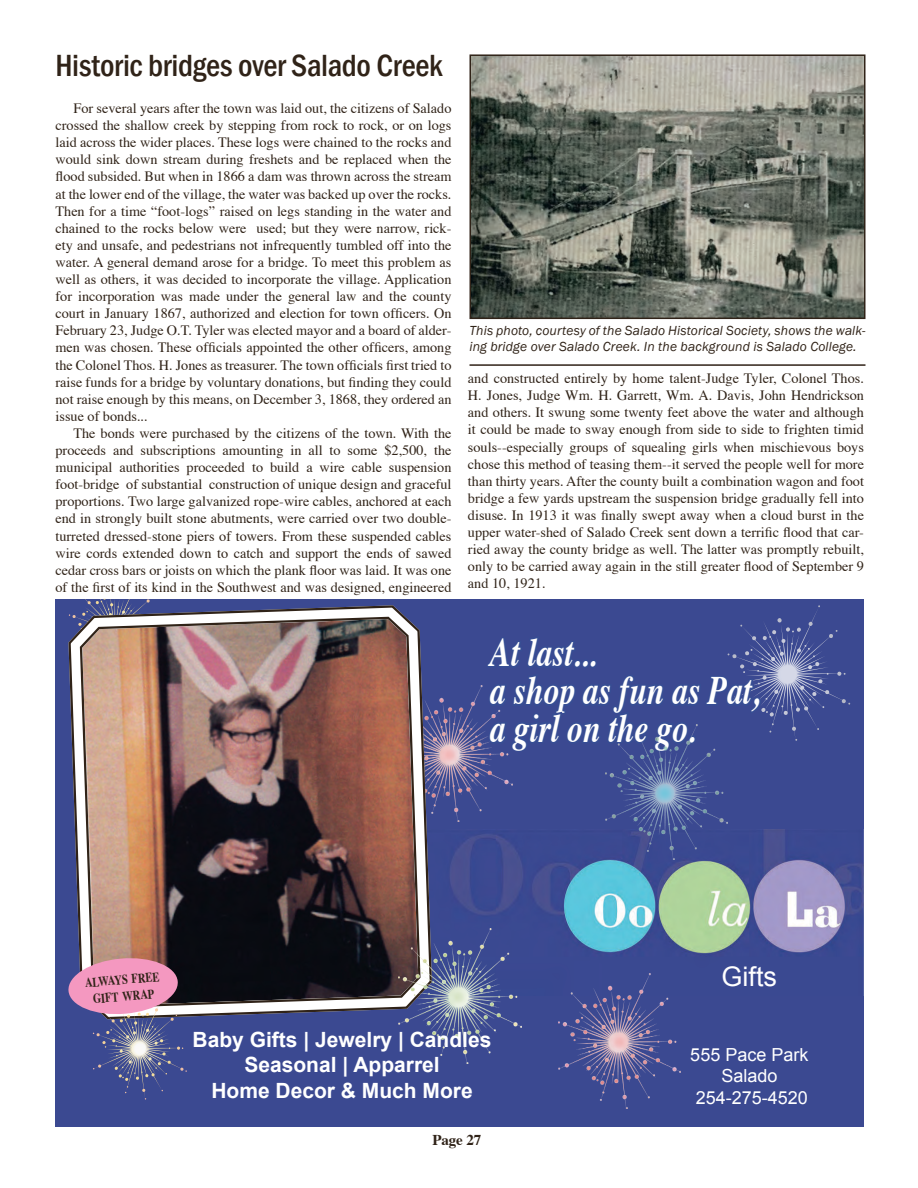
<style>
.page{position:relative;width:918px;height:1188px;background:#fff}
.page>*{position:absolute;margin:0;border:0;box-sizing:border-box;transform-origin:0 0}
.t1{font:italic 700 40.35px/37.8px "Times";color:#fff;scale:.78 1}
.t2{font:500 condensed 31.5px "Franklin Gothic";letter-spacing:-.01em;color:#302318}
.t3{font:27px "Arial";color:#fff}
.t4{font:700 21px/25.2px "Arial";color:#fff;text-align:center}
.t5{font:18px/21.6px "Arial";color:#fff;text-align:center}
.t6{font:700 15px "Times";letter-spacing:-.005em;color:#302318}
.t7{font:14.25px/17.1px "Times";color:#302318;text-align:justify}
.t8{font:italic 13.5px/16.2px "Franklin Gothic";letter-spacing:.01em;color:#302318}
.t9{font:700 13.5px/16.5px "Times";color:#302318;text-align:center;scale:.78 1}
</style>
<div class="page">
<div style="left:56px;top:599px;width:808px;height:527px;background:#3b4991"></div>
<img style="left:450px;top:830px;width:414px;height:166px">
<img style="left:444px;top:686px;width:68px;height:135px">
<svg style="left:485px;top:605px;width:334px;height:149px"></svg>
<svg style="left:439px;top:745px;width:20px;height:20px"></svg>
<img style="left:558px;top:973px;width:123px;height:136px">
<svg style="left:610px;top:1032px;width:19px;height:20px"></svg>
<svg style="left:68px;top:614px;width:366px;height:314px"></svg>
<img style="left:78px;top:599px;width:345px;height:501px">
<svg style="left:68px;top:956px;width:111px;height:98px"></svg>
<img style="left:398px;top:928px;width:123px;height:135px">
<svg style="left:448px;top:987px;width:20px;height:20px"></svg>
<img style="left:605px;top:724px;width:123px;height:136px">
<svg style="left:655px;top:784px;width:20px;height:19px"></svg>
<hr style="left:470px;top:364px;width:396px;height:2px;background:#302318">
<img style="left:473px;top:57px;width:390px;height:259px">
<div style="left:470px;top:54px;width:396px;height:265px;border:2px solid #302318"></div>
<p class="t2" style="left:56px;top:45px;width:389px">Historic bridges over Salado Creek</p>
<p class="t7" style="left:56px;top:101px;width:398px;text-indent:18px">For several years after the town was laid out, the citizens of Salado crossed the shallow creek by stepping from rock to rock, or on logs laid across the wider places. These logs were chained to the rocks and would sink down stream during freshets and be replaced when the flood subsided. But when in 1866 a dam was thrown across the stream at the lower end of the village, the water was backed up over the rocks.<br>Then for a time “foot-logs” raised on legs standing in the water and chained to the rocks below were used; but they were narrow, rick&shy;ety and unsafe, and pedestrians not infrequently tumbled off into the water. A general demand arose for a bridge. To meet this problem as well as others, it was decided to incorporate the village. Application for incorporation was made under the general law and the county court in January 1867, authorized and election for town officers. On February 23, Judge O.T. Tyler was elected mayor and a board of alder&shy;men was chosen. These officials appointed the other officers, among the Colonel Thos. H. Jones as treasurer. The town officials first tried to raise funds for a bridge by voluntary donations, but finding they could not raise enough by this means, on December 3, 1868, they ordered an issue of bonds...</p>
<p class="t7" style="left:56px;top:425px;width:398px;text-indent:18px">The bonds were purchased by the citizens of the town. With the proceeds and subscriptions amounting in all to some $2,500, the municipal authorities proceeded to build a wire cable suspension foot-bridge of substantial construction of unique design and graceful proportions. Two large galvanized rope-wire cables, anchored at each end in strongly built stone abutments, were carried over two double&shy;turreted dressed-stone piers of towers. From these suspended cables wire cords extended down to catch and support the ends of sawed cedar cross bars or joists on which the plank floor was laid. It was one of the first of its kind in the Southwest and was designed, engineered</p>
<p class="t8" style="left:470px;top:323px;width:397px">This photo, courtesy of the Salado Historical Society, shows the walk&shy;ing bridge over Salado Creek. In the background is Salado College.</p>
<p class="t7" style="left:468px;top:371px;width:398px">and constructed entirely by home talent-Judge Tyler, Colonel Thos.<br>H. Jones, Judge Wm. H. Garrett, Wm. A. Davis, John Hendrickson and others. It swung some twenty feet above the water and although it could be made to sway enough from side to side to frighten timid souls--especially groups of squealing girls when mischievous boys chose this method of teasing them--it served the people well for more than thirty years. After the county built a combination wagon and foot bridge a few yards upstream the suspension bridge gradually fell into disuse. In 1913 it was finally swept away when a cloud burst in the upper water-shed of Salado Creek sent down a terrific flood that car&shy;ried away the county bridge as well. The latter was promptly rebuilt, only to be carried away again in the still greater flood of September 9 and 10, 1921.</p>
<p class="t1" style="left:490px;top:630px;width:347px">At last...<br>a shop as fun as Pat, a girl on the go.</p>
<p class="t9" style="left:84px;top:973px;width:97px;rotate:-5deg">always free gift wrap</p>
<p class="t3" style="left:722px;top:961px;width:57px">Gifts</p>
<p class="t4" style="left:193px;top:1027px;width:300px">Baby Gifts | Jewelry | Candles<br>Seasonal | Apparrel<br>Home Decor &amp; Much More</p>
<p class="t6" style="left:432px;top:1130px;width:51px">Page 27</p>
<p class="t5" style="left:690px;top:1043px;width:120px">555 Pace Park<br>Salado<br>254-275-4520</p>
</div>
